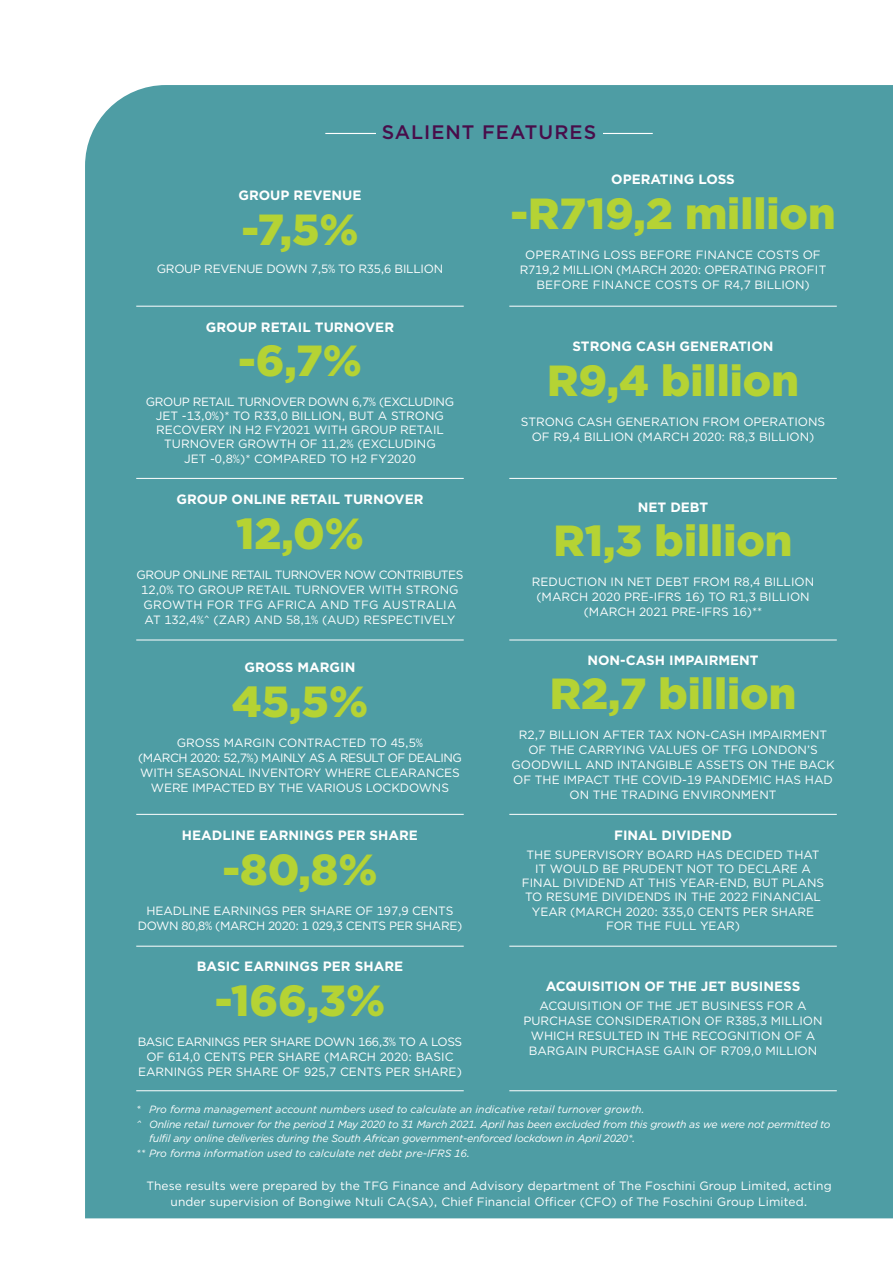
<style>
.page{position:relative;width:893px;height:1263px;background:#fff}
.page>*{position:absolute;margin:0;border:0;box-sizing:border-box;transform-origin:0 0}
.t1{font:900 43.5px "Gotham";color:#b5d334}
.t2{font:500 19.5px "Gotham";letter-spacing:.05em;color:#480d4a}
.t3{font:700 13.5px "Gotham";color:#fff}
.t4{font:12px/15px "Gotham";color:#fff;text-align:center}
.t5{font:12px "Gotham";letter-spacing:-.02em;color:#fff}
.t6{font:italic 10.5px/15.6px "Gotham";letter-spacing:-.02em;color:#fff}
</style>
<div class="page">
<div style="left:85px;top:85px;width:808px;height:1133px;background:#4e9da4"></div>
<hr style="left:136px;top:306px;width:328px;height:1px;background:#fff">
<hr style="left:136px;top:814px;width:328px;height:1px;background:#fff">
<hr style="left:136px;top:946px;width:328px;height:1px;background:#fff">
<hr style="left:136px;top:1090px;width:328px;height:1px;background:#fff">
<hr style="left:136px;top:478px;width:328px;height:1px;background:#fff">
<hr style="left:136px;top:640px;width:328px;height:1px;background:#fff">
<hr style="left:325px;top:133px;width:328px;height:1px;background:#fff">
<div style="left:376px;top:119px;width:226px;height:25px;background:#4e9da4"></div>
<hr style="left:509px;top:306px;width:328px;height:1px;background:#fff">
<hr style="left:509px;top:814px;width:328px;height:1px;background:#fff">
<hr style="left:509px;top:946px;width:328px;height:1px;background:#fff">
<hr style="left:509px;top:1090px;width:328px;height:1px;background:#fff">
<hr style="left:509px;top:478px;width:328px;height:1px;background:#fff">
<hr style="left:509px;top:640px;width:328px;height:1px;background:#fff">
<h2 class="t2" style="left:382px;top:124px;width:216px">SALIENT FEATURES</h2>
<p class="t3" style="left:238px;top:189px;width:124px">GROUP REVENUE</p>
<h1 class="t1" style="left:241px;top:210px;width:119px">-7,5%</h1>
<p class="t5" style="left:157px;top:263px;width:288px">GROUP REVENUE DOWN 7,5% TO R35,6 BILLION</p>
<p class="t3" style="left:206px;top:321px;width:190px">GROUP RETAIL TURNOVER</p>
<h1 class="t1" style="left:238px;top:341px;width:125px">-6,7%</h1>
<p class="t4" style="left:146px;top:395px;width:310px;line-height:14.2px">GROUP RETAIL TURNOVER DOWN 6,7% (EXCLUDING JET -13,0%)* TO R33,0 BILLION, BUT A STRONG RECOVERY IN H2 FY2021 WITH GROUP RETAIL TURNOVER GROWTH OF 11,2% (EXCLUDING<br>JET -0,8%)* COMPARED TO H2 FY2020</p>
<p class="t3" style="left:176px;top:493px;width:249px">GROUP ONLINE RETAIL TURNOVER</p>
<h1 class="t1" style="left:236px;top:514px;width:129px">12,0%</h1>
<p class="t4" style="left:137px;top:568px;width:328px">GROUP ONLINE RETAIL TURNOVER NOW CONTRIBUTES 12,0% TO GROUP RETAIL TURNOVER WITH STRONG GROWTH FOR TFG AFRICA AND TFG AUSTRALIA AT 132,4%^ (ZAR) AND 58,1% (AUD) RESPECTIVELY</p>
<p class="t3" style="left:245px;top:661px;width:112px">GROSS MARGIN</p>
<h1 class="t1" style="left:232px;top:682px;width:138px">45,5%</h1>
<p class="t4" style="left:138px;top:736px;width:325px">GROSS MARGIN CONTRACTED TO 45,5%<br>(MARCH 2020: 52,7%) MAINLY AS A RESULT OF DEALING WITH SEASONAL INVENTORY WHERE CLEARANCES WERE IMPACTED BY THE VARIOUS LOCKDOWNS</p>
<p class="t3" style="left:182px;top:829px;width:238px">HEADLINE EARNINGS PER SHARE</p>
<h1 class="t1" style="left:223px;top:850px;width:156px">-80,8%</h1>
<p class="t4" style="left:138px;top:904px;width:326px">HEADLINE EARNINGS PER SHARE OF 197,9 CENTS<br>DOWN 80,8% (MARCH 2020: 1 029,3 CENTS PER SHARE)</p>
<p class="t3" style="left:197px;top:960px;width:208px">BASIC EARNINGS PER SHARE</p>
<h1 class="t1" style="left:215px;top:981px;width:172px">-166,3%</h1>
<p class="t4" style="left:138px;top:1034px;width:326px">BASIC EARNINGS PER SHARE DOWN 166,3% TO A LOSS<br>OF 614,0 CENTS PER SHARE (MARCH 2020: BASIC<br>EARNINGS PER SHARE OF 925,7 CENTS PER SHARE)</p>
<p class="t3" style="left:611px;top:173px;width:125px">OPERATING LOSS</p>
<h1 class="t1" style="left:510px;top:194px;width:327px">-R719,2 million</h1>
<p class="t4" style="left:520px;top:248px;width:308px">OPERATING LOSS BEFORE FINANCE COSTS OF<br>R719,2 MILLION (MARCH 2020: OPERATING PROFIT<br>BEFORE FINANCE COSTS OF R4,7 BILLION)</p>
<p class="t3" style="left:572px;top:340px;width:203px">STRONG CASH GENERATION</p>
<h1 class="t1" style="left:547px;top:361px;width:253px">R9,4 billion</h1>
<p class="t4" style="left:521px;top:415px;width:306px">STRONG CASH GENERATION FROM OPERATIONS<br>OF R9,4 BILLION (MARCH 2020: R8,3 BILLION)</p>
<p class="t3" style="left:638px;top:501px;width:72px">NET DEBT</p>
<h1 class="t1" style="left:554px;top:521px;width:240px">R1,3 billion</h1>
<p class="t4" style="left:532px;top:575px;width:284px">REDUCTION IN NET DEBT FROM R8,4 BILLION (MARCH 2020 PRE-IFRS 16) TO R1,3 BILLION (MARCH 2021 PRE-IFRS 16)**</p>
<p class="t3" style="left:587px;top:654px;width:173px">NON-CASH IMPAIRMENT</p>
<h1 class="t1" style="left:550px;top:674px;width:248px">R2,7 billion</h1>
<p class="t4" style="left:511px;top:728px;width:325px">R2,7 BILLION AFTER TAX NON-CASH IMPAIRMENT OF THE CARRYING VALUES OF TFG LONDON’S GOODWILL AND INTANGIBLE ASSETS ON THE BACK OF THE IMPACT THE COVID-19 PANDEMIC HAS HAD ON THE TRADING ENVIRONMENT</p>
<p class="t3" style="left:614px;top:829px;width:119px">FINAL DIVIDEND</p>
<p class="t4" style="left:522px;top:848px;width:304px;line-height:14.2px">THE SUPERVISORY BOARD HAS DECIDED THAT IT WOULD BE PRUDENT NOT TO DECLARE A FINAL DIVIDEND AT THIS YEAR-END, BUT PLANS TO RESUME DIVIDENDS IN THE 2022 FINANCIAL YEAR (MARCH 2020: 335,0 CENTS PER SHARE FOR THE FULL YEAR)</p>
<p class="t3" style="left:546px;top:980px;width:256px">ACQUISITION OF THE JET BUSINESS</p>
<p class="t4" style="left:523px;top:999px;width:301px">ACQUISITION OF THE JET BUSINESS FOR A PURCHASE CONSIDERATION OF R385,3 MILLION WHICH RESULTED IN THE RECOGNITION OF A BARGAIN PURCHASE GAIN OF R709,0 MILLION</p>
<p class="t6" style="left:136px;top:1102px;width:696px">* Pro forma management account numbers used to calculate an indicative retail turnover growth.<br>^ Online retail turnover for the period 1 May 2020 to 31 March 2021. April has been excluded from this growth as we were not permitted to</p>
<p class="t6" style="left:136px;top:1131px;width:501px;text-indent:13px">fulfil any online deliveries during the South African government-enforced lockdown in April 2020*. ** Pro forma information used to calculate net debt pre-IFRS 16.</p>
<p class="t4" style="left:146px;top:1178px;width:687px;line-height:16.5px">These results were prepared by the TFG Finance and Advisory department of The Foschini Group Limited, acting under supervision of Bongiwe Ntuli CA(SA), Chief Financial Officer (CFO) of The Foschini Group Limited.</p>
</div>
